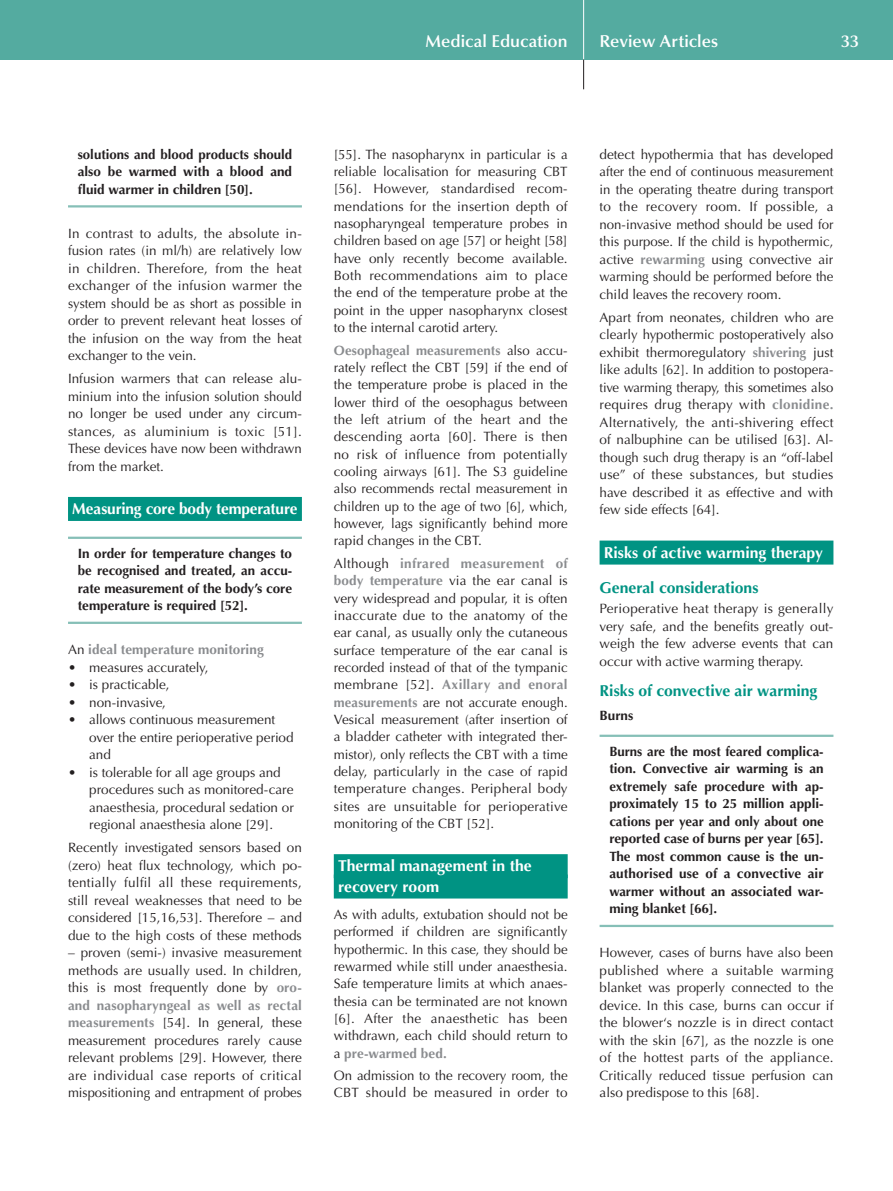
<style>
.page{position:relative;width:893px;height:1191px;background:#fff}
.page>*{position:absolute;margin:0;border:0;box-sizing:border-box;transform-origin:0 0}
.t1{font:600 17.25px "Optima";color:#fff}
.t2{font:700 15.75px/20.4px "Optima";color:#fff}
.t3{font:700 15.75px "Optima";color:#009383}
.t4{font:13.5px/17.5px "Optima";color:#231f20;text-align:justify}
.t5{font:700 13.5px/17.5px "Optima";color:#231f20;text-align:justify}
.t6{font:700 13.5px "Optima";letter-spacing:.005em;color:#8a8c8f}
.s1{font-weight:400;color:#231f20}
.s2{font-weight:700;color:#8a8c8f}
</style>
<div class="page">
<div style="left:0;top:0;width:893px;height:60px;background:#54aba0"></div>
<hr style="left:583px;top:0;width:1px;height:60px;background:#fff">
<svg style="left:583px;top:60px;width:1px;height:29px"></svg>
<hr style="left:68px;top:205px;width:234px;height:2px;background:#86bfb7">
<div style="left:68px;top:497px;width:234px;height:24px;background:#009383"></div>
<hr style="left:68px;top:536px;width:234px;height:3px;background:#86bfb7">
<hr style="left:68px;top:621px;width:234px;height:3px;background:#86bfb7">
<div style="left:334px;top:854px;width:234px;height:24px;background:#009383"></div>
<div style="left:334px;top:874px;width:234px;height:24px;background:#009383"></div>
<div style="left:600px;top:540px;width:233px;height:24px;background:#009383"></div>
<hr style="left:600px;top:734px;width:233px;height:3px;background:#86bfb7">
<hr style="left:600px;top:924px;width:233px;height:3px;background:#86bfb7">
<p class="t1" style="left:425px;top:31px;width:144px">Medical Education</p>
<p class="t1" style="left:600px;top:31px;width:120px">Review Articles</p>
<p class="t1" style="left:841px;top:31px;width:19px">33</p>
<p class="t5" style="left:78px;top:145px;width:216px">solutions and blood products should also be warmed with a blood and fluid warmer in children [50].</p>
<p class="t4" style="left:68px;top:224px;width:235px">In contrast to adults, the absolute in&shy;fusion rates (in ml/h) are relatively low in children. Therefore, from the heat exchanger of the infusion warmer the system should be as short as possible in order to prevent relevant heat losses of the infusion on the way from the heat exchanger to the vein.</p>
<p class="t4" style="left:68px;top:370px;width:235px">Infusion warmers that can release alu&shy;minium into the infusion solution should no longer be used under any circum&shy;stances, as aluminium is toxic [51].<br>These devices have now been withdrawn from the market.</p>
<p class="t2" style="left:72px;top:499px;width:227px">Measuring core body temperature</p>
<p class="t5" style="left:78px;top:544px;width:216px">In order for temperature changes to be recognised and treated, an accu&shy;rate measurement of the body’s core temperature is required [52].</p>
<p class="t6" style="left:68px;top:641px;width:197px"><span class="s1">An</span> ideal temperature monitoring</p>
<p class="t4" style="left:68px;top:658px;width:142px">• measures accurately,</p>
<p class="t4" style="left:68px;top:676px;width:103px">• is practicable,</p>
<p class="t4" style="left:68px;top:693px;width:99px">• non-invasive,</p>
<p class="t4" style="left:89px;top:711px;width:206px;text-align:left;text-indent:-21px">• allows continuous measurement over the entire perioperative period and</p>
<p class="t4" style="left:89px;top:763px;width:206px;text-align:left;text-indent:-21px">• is tolerable for all age groups and procedures such as monitored-care anaesthesia, procedural sedation or regional anaesthesia alone [29].</p>
<p class="t4" style="left:68px;top:839px;width:235px">Recently investigated sensors based on (zero) heat flux technology, which po&shy;tentially fulfil all these requirements, still reveal weaknesses that need to be considered [15,16,53]. Therefore – and due to the high costs of these methods</p>
<p class="t4" style="left:68px;top:944px;width:235px">– proven (semi-) invasive measurement methods are usually used. In children, this is most frequently done by <span class="s2">oro&shy;and nasopharyngeal as well as rectal measurements</span> [54]. In general, these measurement procedures rarely cause relevant problems [29]. However, there are individual case reports of critical mispositioning and entrapment of probes</p>
<p class="t4" style="left:334px;top:146px;width:235px">[55]. The nasopharynx in particular is a reliable localisation for measuring CBT [56]. However, standardised recom&shy;mendations for the insertion depth of nasopharyngeal temperature probes in children based on age [57] or height [58] have only recently become available.<br>Both recommendations aim to place the end of the temperature probe at the point in the upper nasopharynx closest to the internal carotid artery.</p>
<p class="t4" style="left:334px;top:341px;width:235px"><span class="s2">Oesophageal measurements</span> also accu&shy;rately reflect the CBT [59] if the end of the temperature probe is placed in the lower third of the oesophagus between the left atrium of the heart and the descending aorta [60]. There is then no risk of influence from potentially cooling airways [61]. The S3 guideline also recommends rectal measurement in children up to the age of two [6], which, however, lags significantly behind more rapid changes in the CBT.</p>
<p class="t4" style="left:334px;top:555px;width:235px">Although <span class="s2">infrared measurement of body temperature</span> via the ear canal is very widespread and popular, it is often inaccurate due to the anatomy of the ear canal, as usually only the cutaneous surface temperature of the ear canal is recorded instead of that of the tympanic membrane [52]. <span class="s2">Axillary and enoral measurements</span> are not accurate enough.<br>Vesical measurement (after insertion of a bladder catheter with integrated ther&shy;mistor), only reflects the CBT with a time delay, particularly in the case of rapid temperature changes. Peripheral body sites are unsuitable for perioperative monitoring of the CBT [52].</p>
<p class="t2" style="left:338px;top:856px;width:195px">Thermal management in the recovery room</p>
<p class="t4" style="left:334px;top:905px;width:235px">As with adults, extubation should not be performed if children are significantly hypothermic. In this case, they should be rewarmed while still under anaesthesia.<br>Safe temperature limits at which anaes&shy;thesia can be terminated are not known [6]. After the anaesthetic has been withdrawn, each child should return to a <span class="s2">pre-warmed bed.</span></p>
<p class="t4" style="left:334px;top:1067px;width:235px">On admission to the recovery room, the<br>CBT should be measured in order to</p>
<p class="t4" style="left:600px;top:146px;width:235px">detect hypothermia that has developed after the end of continuous measurement in the operating theatre during transport to the recovery room. If possible, a non-invasive method should be used for this purpose. If the child is hypothermic, active <span class="s2">rewarming</span> using convective air warming should be performed before the child leaves the recovery room.</p>
<p class="t4" style="left:600px;top:308px;width:235px">Apart from neonates, children who are clearly hypothermic postoperatively also exhibit thermoregulatory <span class="s2">shivering</span> just like adults [62]. In addition to postopera&shy;tive warming therapy, this sometimes also requires drug therapy with <span class="s2">clonidine.<br></span>Alternatively, the anti-shivering effect of nalbuphine can be utilised [63]. Al&shy;though such drug therapy is an “off-label use” of these substances, but studies have described it as effective and with few side effects [64].</p>
<p class="t2" style="left:604px;top:542px;width:221px">Risks of active warming therapy</p>
<p class="t3" style="left:600px;top:578px;width:161px">General considerations</p>
<p class="t4" style="left:600px;top:600px;width:235px">Perioperative heat therapy is generally very safe, and the benefits greatly out&shy;weigh the few adverse events that can occur with active warming therapy.</p>
<p class="t3" style="left:600px;top:682px;width:219px">Risks of convective air warming</p>
<p class="t5" style="left:600px;top:706px;width:35px">Burns</p>
<p class="t5" style="left:609px;top:742px;width:216px;text-align:left">Burns are the most feared complica&shy;tion. Convective air warming is an extremely safe procedure with ap&shy;proximately 15 to 25 million appli&shy;cations per year and only about one reported case of burns per year [65].<br>The most common cause is the un-- authorised use of a convective air warmer without an associated war&shy;ming blanket [66].</p>
<p class="t4" style="left:600px;top:944px;width:235px">However, cases of burns have also been published where a suitable warming blanket was properly connected to the device. In this case, burns can occur if the blower‘s nozzle is in direct contact with the skin [67], as the nozzle is one of the hottest parts of the appliance.<br>Critically reduced tissue perfusion can also predispose to this [68].</p>
</div>
